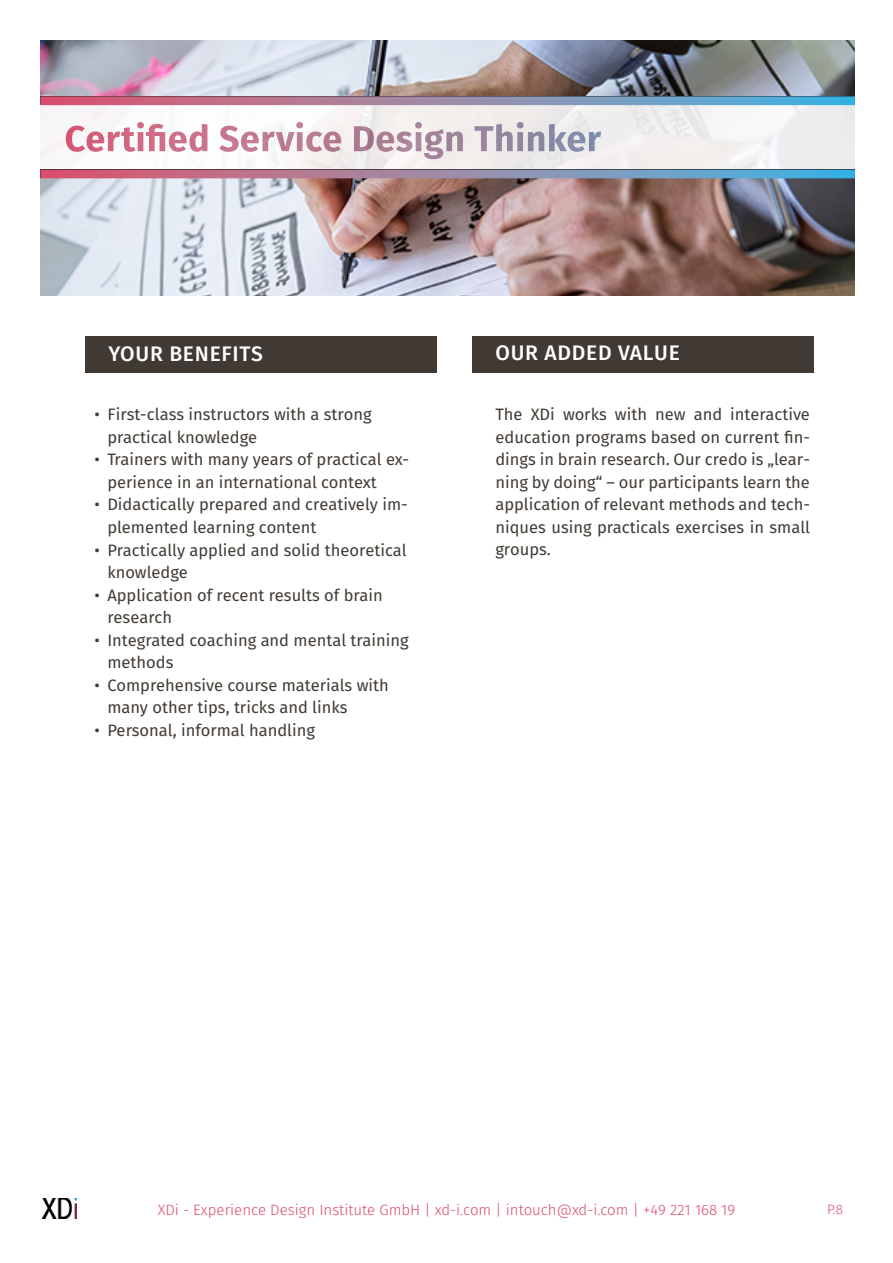
<style>
.page{position:relative;width:893px;height:1263px;background:#fff}
.page>*{position:absolute;margin:0;border:0;box-sizing:border-box;transform-origin:0 0}
.t1{font:500 21px "Fira Sans";letter-spacing:.035em;color:#fff}
.t2{font:16.5px/22.5px "Fira Sans";color:#413a34}
.t3{font:300 15px "Fira Sans";color:#da4c6c}
.t4{font:300 13.5px "Fira Sans";color:#da4c6c}
</style>
<div class="page">
<img style="left:40px;top:40px;width:815px;height:256px">
<svg style="left:40px;top:105px;width:815px;height:65px;fill:#f3f0ef"></svg>
<img style="left:66px;top:126px;width:19px;height:26px">
<img style="left:86px;top:131px;width:18px;height:21px">
<img style="left:108px;top:132px;width:12px;height:19px">
<img style="left:121px;top:127px;width:14px;height:25px">
<img style="left:137px;top:122px;width:7px;height:29px">
<img style="left:146px;top:124px;width:19px;height:27px">
<img style="left:169px;top:131px;width:18px;height:21px">
<img style="left:189px;top:124px;width:18px;height:28px">
<img style="left:219px;top:126px;width:19px;height:26px">
<img style="left:241px;top:131px;width:18px;height:21px">
<img style="left:262px;top:132px;width:33px;height:19px">
<img style="left:296px;top:122px;width:7px;height:29px">
<img style="left:306px;top:131px;width:35px;height:21px">
<img style="left:354px;top:126px;width:20px;height:25px">
<img style="left:376px;top:131px;width:18px;height:21px">
<img style="left:396px;top:131px;width:16px;height:21px">
<img style="left:415px;top:122px;width:7px;height:29px">
<img style="left:424px;top:129px;width:20px;height:30px">
<img style="left:446px;top:131px;width:17px;height:20px">
<img style="left:474px;top:126px;width:19px;height:25px">
<img style="left:496px;top:124px;width:17px;height:27px">
<img style="left:517px;top:122px;width:6px;height:29px">
<img style="left:528px;top:131px;width:16px;height:20px">
<img style="left:549px;top:124px;width:18px;height:27px">
<img style="left:568px;top:131px;width:17px;height:21px">
<img style="left:589px;top:132px;width:12px;height:19px">
<img style="left:40px;top:96px;width:815px;height:9px">
<img style="left:40px;top:170px;width:815px;height:8px">
<img style="left:43px;top:1198px;width:34px;height:20px">
<div style="left:472px;top:336px;width:341px;height:36px;background:#413a34"></div>
<div style="left:85px;top:336px;width:351px;height:36px;background:#413a34"></div>
<p class="t1" style="left:109px;top:339px;width:156px">YOUR BENEFITS</p>
<p class="t2" style="left:107px;top:405px;width:266px;text-indent:-13px">• First-class instructors with a strong practical knowledge</p>
<p class="t2" style="left:107px;top:450px;width:303px;text-indent:-13px">• Trainers with many years of practical ex&shy;perience in an international context</p>
<p class="t2" style="left:107px;top:495px;width:302px;text-indent:-13px">• Didactically prepared and creatively im&shy;plemented learning content</p>
<p class="t2" style="left:107px;top:540px;width:301px;text-indent:-13px">• Practically applied and solid theoretical knowledge</p>
<p class="t2" style="left:107px;top:585px;width:277px;text-indent:-13px">• Application of recent results of brain research</p>
<p class="t2" style="left:107px;top:630px;width:303px;text-indent:-13px">• Integrated coaching and mental training methods</p>
<p class="t2" style="left:107px;top:675px;width:283px;text-indent:-13px">• Comprehensive course materials with many other tips, tricks and links</p>
<p class="t2" style="left:95px;top:720px;width:222px">• Personal, informal handling</p>
<p class="t1" style="left:495px;top:338px;width:186px">OUR ADDED VALUE</p>
<p class="t2" style="left:495px;top:404px;width:316px;text-align:justify">The XDi works with new and interactive education programs based on current fin&shy;dings in brain research. Our credo is „lear&shy;ning by doing“ – our participants learn the application of relevant methods and tech&shy;niques using practicals exercises in small groups.</p>
<p class="t3" style="left:158px;top:1199px;width:579px">XDi - Experience Design Institute GmbH | xd-i.com | intouch@xd-i.com | +49 221 168 19</p>
<p class="t4" style="left:827px;top:1200px;width:17px">P.8</p>
</div>
